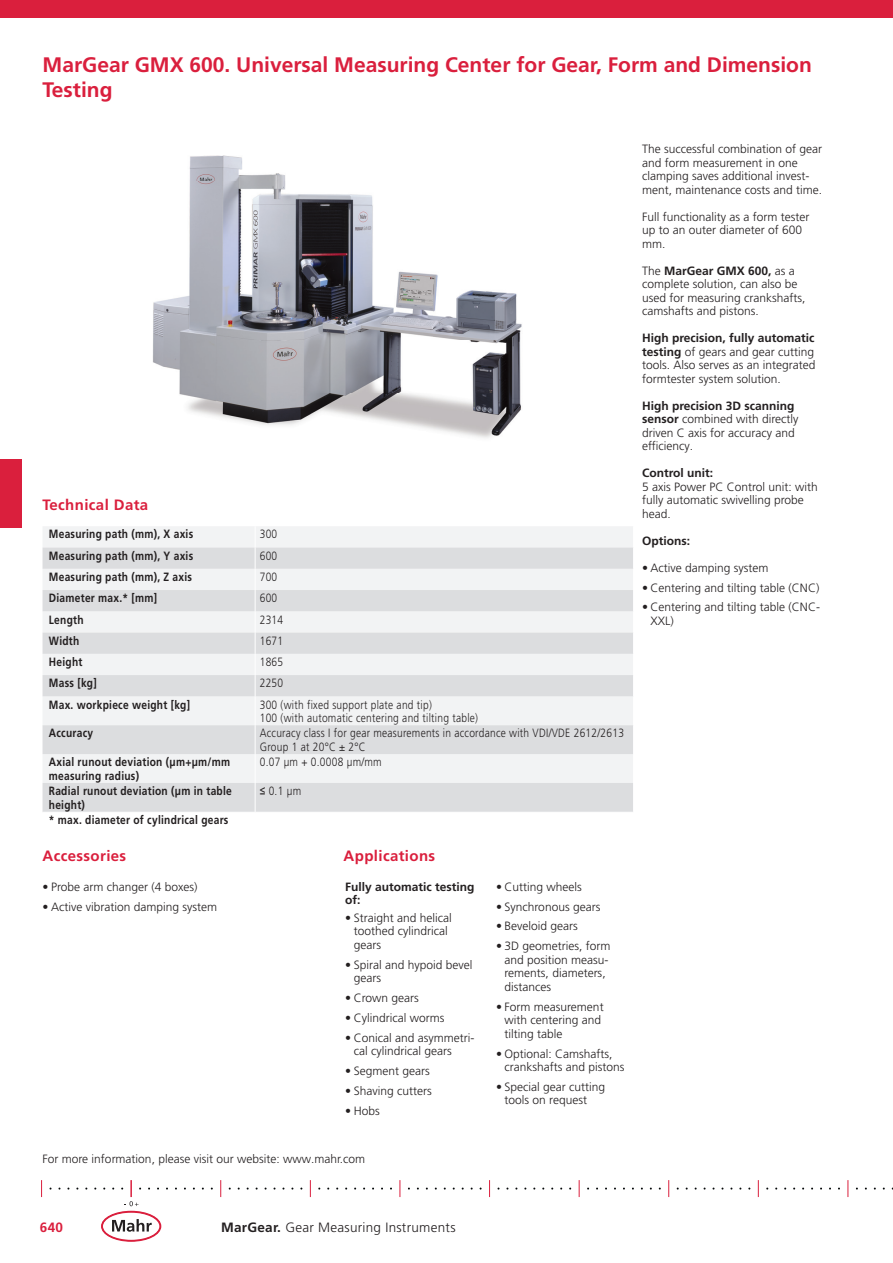
<style>
.page{position:relative;width:893px;height:1263px;background:#fff}
.page>*{position:absolute;margin:0;border:0;box-sizing:border-box;transform-origin:0 0}
.t1{font:700 21px/25.2px "Frutiger LT Pro";color:#da1f3d}
.t2{font:700 15px "Frutiger LT Pro";letter-spacing:.025em;color:#da1f3d}
.t3{font:300 13.5px "Frutiger LT Pro";letter-spacing:.02em;color:#231f20}
.t4{font:700 13.5px "Frutiger LT Pro";color:#da1f3d}
.t5{font:300 12px/13.5px "Frutiger LT Pro";color:#231f20}
.t6{font:700 12px/13.5px "Frutiger LT Pro";letter-spacing:.025em;color:#231f20;scale:.85 1}
.t7{font:300 12px/13.5px "Frutiger LT Pro";letter-spacing:.025em;color:#231f20;scale:.85 1}
.t8{font:700 12px/13.5px "Frutiger LT Pro";color:#231f20}
.t9{font:300 12px "Frutiger LT Pro";color:#231f20;scale:.85 1}
.s1{font-family:"Arial";font-weight:400}
.s2{font-weight:700}
</style>
<div class="page">
<img style="left:153px;top:155px;width:369px;height:283px">
<div style="left:43px;top:527px;width:590px;height:20px;background:#f2f3f4"></div>
<svg style="left:43px;top:547px;width:590px;height:265px;fill:#dcdddf"></svg>
<svg style="left:255px;top:527px;width:1px;height:285px"></svg>
<div style="left:0;top:459px;width:21px;height:68px;background:#da1f3d"></div>
<svg style="left:41px;top:1180px;width:1px;height:17px"></svg>
<svg style="left:94px;top:1180px;width:74px;height:61px"></svg>
<svg style="left:220px;top:1180px;width:1px;height:17px"></svg>
<svg style="left:310px;top:1180px;width:1px;height:17px"></svg>
<svg style="left:400px;top:1180px;width:1px;height:17px"></svg>
<svg style="left:489px;top:1180px;width:1px;height:17px"></svg>
<svg style="left:579px;top:1180px;width:1px;height:17px"></svg>
<svg style="left:668px;top:1180px;width:1px;height:17px"></svg>
<svg style="left:758px;top:1180px;width:1px;height:17px"></svg>
<svg style="left:847px;top:1180px;width:1px;height:17px"></svg>
<div style="left:0;top:0;width:893px;height:17px;background:#da1f3d"></div>
<h1 class="t1" style="left:43px;top:52px;width:771px">MarGear GMX 600. Universal Measuring Center for Gear, Form and Dimension<br>Testing</h1>
<p class="t2" style="left:43px;top:496px;width:107px">Technical Data</p>
<p class="t6" style="left:49px;top:528px;width:171px">Measuring path (mm), X axis</p>
<p class="t9" style="left:260px;top:527px;width:22px">300</p>
<p class="t6" style="left:49px;top:549px;width:171px">Measuring path (mm), Y axis</p>
<p class="t9" style="left:260px;top:549px;width:22px">600</p>
<p class="t6" style="left:49px;top:570px;width:170px">Measuring path (mm), Z axis</p>
<p class="t9" style="left:260px;top:570px;width:22px">700</p>
<p class="t6" style="left:49px;top:591px;width:129px">Diameter max.* [mm]</p>
<p class="t9" style="left:260px;top:591px;width:22px">600</p>
<p class="t6" style="left:49px;top:613px;width:42px">Length</p>
<p class="t9" style="left:260px;top:612px;width:29px">2314</p>
<p class="t6" style="left:49px;top:634px;width:37px">Width</p>
<p class="t9" style="left:260px;top:634px;width:29px">1671</p>
<p class="t6" style="left:49px;top:655px;width:41px">Height</p>
<p class="t9" style="left:260px;top:655px;width:29px">1865</p>
<p class="t6" style="left:49px;top:676px;width:58px">Mass [kg]</p>
<p class="t9" style="left:260px;top:676px;width:29px">2250</p>
<p class="t6" style="left:49px;top:698px;width:168px">Max. workpiece weight [kg]</p>
<p class="t7" style="left:260px;top:698px;width:258px">300 (with fixed support plate and tip)<br>100 (with automatic centering and tilting table)</p>
<p class="t6" style="left:49px;top:727px;width:54px">Accuracy</p>
<p class="t7" style="left:260px;top:727px;width:430px">Accuracy class I for gear measurements in accordance with VDI/VDE 2612/2613<br>Group 1 at 20°C ± 2°C</p>
<p class="t6" style="left:49px;top:755px;width:215px">Axial runout deviation (µm+µm/mm measuring radius)</p>
<p class="t7" style="left:260px;top:755px;width:145px">0.07 µm + 0.0008 µm/mm</p>
<p class="t6" style="left:49px;top:784px;width:217px">Radial runout deviation (µm in table height)</p>
<p class="t9" style="left:260px;top:784px;width:50px"><span class="s1">≤</span> 0.1 µm</p>
<p class="t6" style="left:49px;top:814px;width:213px">* max. diameter of cylindrical gears</p>
<p class="t2" style="left:43px;top:847px;width:85px">Accessories</p>
<p class="t5" style="left:43px;top:880px;width:156px">• Probe arm changer (4 boxes)</p>
<p class="t5" style="left:43px;top:900px;width:176px">• Active vibration damping system</p>
<p class="t2" style="left:344px;top:847px;width:93px">Applications</p>
<p class="t8" style="left:345px;top:880px;width:131px">Fully automatic testing of:</p>
<p class="t5" style="left:354px;top:911px;width:100px;text-indent:-9px">• Straight and helical toothed cylindrical gears</p>
<p class="t5" style="left:354px;top:958px;width:120px;text-indent:-9px">• Spiral and hypoid bevel gears</p>
<p class="t5" style="left:345px;top:991px;width:75px">• Crown gears</p>
<p class="t5" style="left:345px;top:1011px;width:101px">• Cylindrical worms</p>
<p class="t5" style="left:354px;top:1031px;width:122px;text-indent:-9px">• Conical and asymmetri&shy;cal cylindrical gears</p>
<p class="t5" style="left:345px;top:1064px;width:86px">• Segment gears</p>
<p class="t5" style="left:345px;top:1084px;width:88px">• Shaving cutters</p>
<p class="t5" style="left:345px;top:1104px;width:36px">• Hobs</p>
<p class="t5" style="left:496px;top:880px;width:87px">• Cutting wheels</p>
<p class="t5" style="left:496px;top:900px;width:106px">• Synchronous gears</p>
<p class="t5" style="left:496px;top:920px;width:83px">• Beveloid gears</p>
<p class="t5" style="left:505px;top:939px;width:108px;text-indent:-9px">• 3D geometries, form and position measu&shy;rements, diameters, distances</p>
<p class="t5" style="left:505px;top:1000px;width:101px;text-indent:-9px">• Form measurement with centering and tilting table</p>
<p class="t5" style="left:505px;top:1047px;width:122px;text-indent:-9px">• Optional: Camshafts, crankshafts and pistons</p>
<p class="t5" style="left:505px;top:1080px;width:102px;text-indent:-9px">• Special gear cutting tools on request</p>
<p class="t5" style="left:43px;top:1152px;width:324px">For more information, please visit our website: www.mahr.com</p>
<p class="t5" style="left:642px;top:142px;width:182px">The successful combination of gear and form measurement in one clamping saves additional invest&shy;ment, maintenance costs and time.</p>
<p class="t5" style="left:642px;top:210px;width:169px">Full functionality as a form tester up to an outer diameter of 600 mm.</p>
<p class="t5" style="left:642px;top:264px;width:165px">The <span class="s2">MarGear GMX 600,</span> as a complete solution, can also be used for measuring crankshafts, camshafts and pistons.</p>
<p class="t5" style="left:642px;top:331px;width:175px;text-align:justify"><span class="s2">High precision, fully automatic testing</span> of gears and gear cutting tools. Also serves as an integrated formtester system solution.</p>
<p class="t5" style="left:642px;top:399px;width:158px"><span class="s2">High precision 3D scanning sensor</span> combined with directly driven C axis for accuracy and efficiency.</p>
<p class="t8" style="left:642px;top:466px;width:73px">Control unit:</p>
<p class="t5" style="left:642px;top:480px;width:177px">5 axis Power PC Control unit: with fully automatic swivelling probe head.</p>
<p class="t8" style="left:642px;top:534px;width:49px">Options:</p>
<p class="t5" style="left:642px;top:561px;width:128px">• Active damping system</p>
<p class="t5" style="left:642px;top:581px;width:179px">• Centering and tilting table (CNC)</p>
<p class="t5" style="left:651px;top:601px;width:171px;text-indent:-9px">• Centering and tilting table (CNC-<br>XXL)</p>
<p class="t4" style="left:40px;top:1220px;width:25px">640</p>
<p class="t3" style="left:221px;top:1220px;width:236px"><span class="s2">MarGear.</span> Gear Measuring Instruments</p>
</div>
